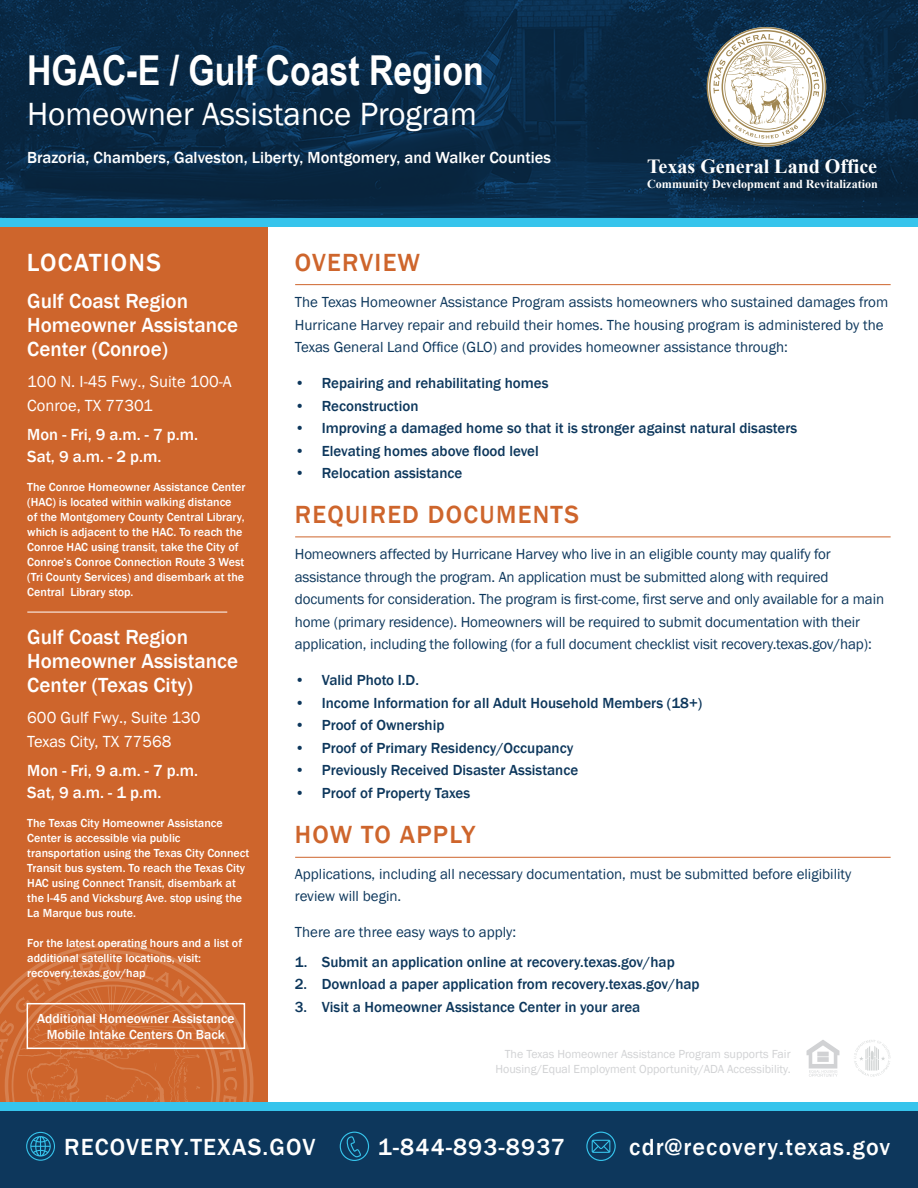
<style>
.page{position:relative;width:918px;height:1188px;background:#fff}
.page>*{position:absolute;margin:0;border:0;box-sizing:border-box;transform-origin:0 0}
.t1{font:700 41.25px "Arial Narrow";color:#fff}
.t2{font:33px "Franklin Gothic";color:#fff}
.Body{font:500 25.5px "Franklin Gothic";letter-spacing:.05em;color:#ce652c}
.t3{font:500 25.5px "Franklin Gothic";letter-spacing:.05em;color:#fff}
.t4{font:500 24px "Franklin Gothic";letter-spacing:.05em;color:#fff}
.t5{font:500 21px/24px "Franklin Gothic";color:#fff}
.t6{font:700 19.95px "Times New Roman";color:#fff}
.t7{font:500 16.5px/22.5px "Franklin Gothic";color:#fff}
.t8{font:16.5px/24px "Franklin Gothic";color:#fff}
.Body-2{font:15px/22.5px "Franklin Gothic";letter-spacing:-.01em;color:#0d375c}
.t9{font:500 15px "Franklin Gothic";color:#0d375c}
.t10{font:500 13.5px/16.2px "Franklin Gothic";color:#fff;text-align:center}
.t11{font:700 12.15px "Times New Roman";color:#fff}
.t12{font:500 12px/15px "Franklin Gothic";color:#fff}
.t13{font:12px/14.4px "Franklin Gothic";color:#d1d2d4;text-align:right}
</style>
<div class="page">
<div style="left:0;top:227px;width:268px;height:875px;background:#ce652c"></div>
<svg style="left:0;top:943px;width:254px;height:159px"></svg>
<img style="left:0;top:0;width:918px;height:218px">
<svg style="left:707px;top:27px;width:119px;height:120px"></svg>
<div style="left:0;top:1110px;width:918px;height:78px;background:#0d375c"></div>
<div style="left:0;top:218px;width:918px;height:9px;background:#36c4ec"></div>
<svg style="left:807px;top:1040px;width:32px;height:37px"></svg>
<hr style="left:295px;top:284px;width:596px;height:1px;background:#ce652c">
<hr style="left:295px;top:537px;width:596px;height:1px;background:#ce652c">
<hr style="left:295px;top:857px;width:596px;height:1px;background:#ce652c">
<hr style="left:27px;top:612px;width:200px;height:1px;background:#fff">
<div style="left:0;top:1102px;width:918px;height:8px;background:#36c4ec"></div>
<svg style="left:854px;top:1040px;width:37px;height:37px"></svg>
<svg style="left:26px;top:1132px;width:29px;height:29px"></svg>
<svg style="left:340px;top:1132px;width:29px;height:29px"></svg>
<svg style="left:586px;top:1132px;width:30px;height:29px"></svg>
<div style="left:27px;top:1003px;width:218px;height:46px;border:2px solid #fff"></div>
<p class="t1" style="left:27px;top:40px;width:458px">HGAC-E / Gulf Coast Region</p>
<p class="t2" style="left:27px;top:94px;width:451px">Homeowner Assistance Program</p>
<p class="t7" style="left:27px;top:146px;width:526px">Brazoria, Chambers, Galveston, Liberty, Montgomery, and Walker Counties</p>
<h3 class="t6" style="left:647px;top:153px;width:232px">Texas General Land Office</h3>
<p class="t11" style="left:647px;top:175px;width:232px">Community Development and Revitalization</p>
<p class="t3" style="left:27px;top:247px;width:136px">LOCATIONS</p>
<p class="t5" style="left:27px;top:289px;width:212px">Gulf Coast Region<br>Homeowner Assistance<br>Center (Conroe)</p>
<p class="t8" style="left:27px;top:370px;width:206px">100 N. I-45 Fwy., Suite 100-A<br>Conroe, TX 77301</p>
<p class="t7" style="left:27px;top:423px;width:172px">Mon - Fri, 9 a.m. - 7 p.m.<br>Sat, 9 a.m. - 2 p.m.</p>
<p class="t12" style="left:27px;top:480px;width:220px">The Conroe Homeowner Assistance Center (HAC) is located within walking distance<br>of the Montgomery County Central Library, which is adjacent to the HAC. To reach the Conroe HAC using transit, take the City of Conroe’s Conroe Connection Route 3 West (Tri County Services) and disembark at the Central Library stop.</p>
<p class="t5" style="left:27px;top:625px;width:212px">Gulf Coast Region<br>Homeowner Assistance<br>Center (Texas City)</p>
<p class="t8" style="left:27px;top:706px;width:175px">600 Gulf Fwy., Suite 130<br>Texas City, TX 77568</p>
<p class="t7" style="left:27px;top:759px;width:172px">Mon - Fri, 9 a.m. - 7 p.m.<br>Sat, 9 a.m. - 1 p.m.</p>
<p class="t12" style="left:27px;top:816px;width:224px">The Texas City Homeowner Assistance Center is accessible via public transportation using the Texas City Connect Transit bus system. To reach the Texas City HAC using Connect Transit, disembark at the I-45 and Vicksburg Ave. stop using the La Marque bus route.</p>
<p class="t12" style="left:27px;top:936px;width:216px">For the latest operating hours and a list of additional satellite locations, visit: recovery.texas.gov/hap</p>
<p class="t10" style="left:37px;top:1010px;width:199px">Additional Homeowner Assistance<br>Mobile Intake Centers On Back</p>
<p class="Body" style="left:295px;top:247px;width:127px">OVERVIEW</p>
<p class="Body-2" style="left:295px;top:291px;width:595px">The Texas Homeowner Assistance Program assists homeowners who sustained damages from<br>Hurricane Harvey repair and rebuild their homes. The housing program is administered by the<br>Texas General Land Office (GLO) and provides homeowner assistance through:</p>
<p class="t9" style="left:295px;top:374px;width:255px">• Repairing and rehabilitating homes</p>
<p class="t9" style="left:295px;top:397px;width:125px">• Reconstruction</p>
<p class="t9" style="left:295px;top:419px;width:504px">• Improving a damaged home so that it is stronger against natural disasters</p>
<p class="t9" style="left:295px;top:442px;width:245px">• Elevating homes above flood level</p>
<p class="t9" style="left:295px;top:464px;width:169px">• Relocation assistance</p>
<p class="Body" style="left:295px;top:499px;width:286px">REQUIRED DOCUMENTS</p>
<p class="Body-2" style="left:295px;top:543px;width:591px">Homeowners affected by Hurricane Harvey who live in an eligible county may qualify for assistance through the program. An application must be submitted along with required documents for consideration. The program is first-come, first serve and only available for a main home (primary residence). Homeowners will be required to submit documentation with their application, including the following (for a full document checklist visit recovery.texas.gov/hap):</p>
<p class="t9" style="left:295px;top:671px;width:126px">• Valid Photo I.D.</p>
<p class="t9" style="left:295px;top:694px;width:409px">• Income Information for all Adult Household Members (18+)</p>
<p class="t9" style="left:295px;top:716px;width:151px">• Proof of Ownership</p>
<p class="t9" style="left:295px;top:739px;width:280px">• Proof of Primary Residency/Occupancy</p>
<p class="t9" style="left:295px;top:761px;width:285px">• Previously Received Disaster Assistance</p>
<p class="t9" style="left:295px;top:784px;width:177px">• Proof of Property Taxes</p>
<p class="Body" style="left:295px;top:819px;width:182px">HOW TO APPLY</p>
<p class="Body-2" style="left:295px;top:863px;width:558px">Applications, including all necessary documentation, must be submitted before eligibility review will begin.</p>
<p class="Body-2" style="left:295px;top:921px;width:223px">There are three easy ways to apply:</p>
<p class="t9" style="left:295px;top:952px;width:381px">1. Submit an application online at recovery.texas.gov/hap</p>
<p class="t9" style="left:295px;top:975px;width:406px">2. Download a paper application from recovery.texas.gov/hap</p>
<p class="t9" style="left:295px;top:997px;width:347px">3. Visit a Homeowner Assistance Center in your area</p>
<p class="t13" style="left:496px;top:1047px;width:297px">The Texas Homeowner Assistance Program supports Fair<br>Housing/Equal Employment Opportunity/ADA Accessibility.</p>
<p class="t4" style="left:64px;top:1132px;width:253px">RECOVERY.TEXAS.GOV</p>
<p class="t4" style="left:378px;top:1132px;width:189px">1-844-893-8937</p>
<p class="t4" style="left:629px;top:1132px;width:262px">cdr@recovery.texas.gov</p>
</div>
